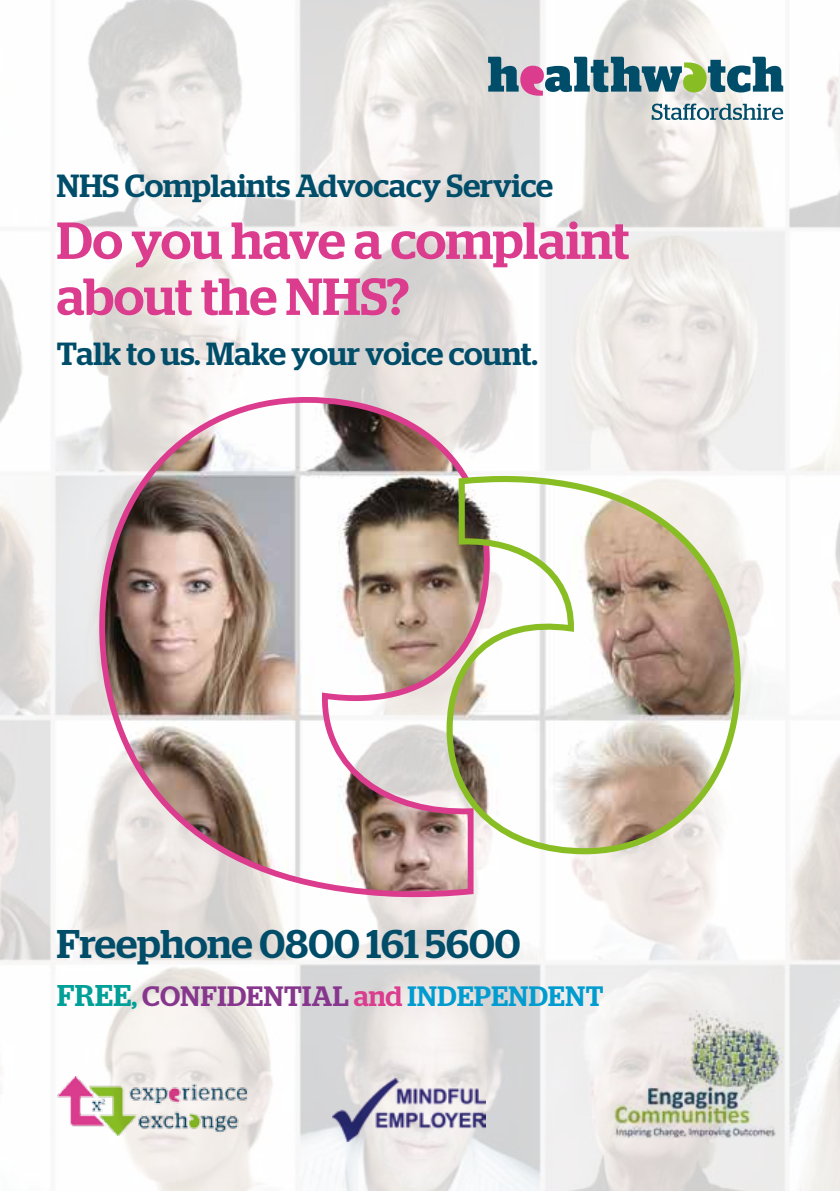
<style>
.page{position:relative;width:840px;height:1191px;background:#fff}
.page>*{position:absolute;margin:0;border:0;box-sizing:border-box;transform-origin:0 0}
.t1{font:500 52px/56px "Stag";letter-spacing:-.005em;color:#db3c8e}
.t2{font:500 40px "Stag";color:#004d6a}
.t3{font:500 32px "Stag";letter-spacing:-.005em;color:#004d6a}
.t4{font:500 28px "Stag";letter-spacing:.02em;color:#86368c}
.s1{font-size:30px;color:#009f98}
.s2{color:#009f98}
.s3{color:#db3c8e}
.s4{color:#009cd0}
</style>
<div class="page">
<img style="left:0;top:0;width:839px;height:1191px">
<svg style="left:488px;top:57px;width:294px;height:39px"></svg>
<svg style="left:651px;top:104px;width:131px;height:16px"></svg>
<img style="left:56px;top:1076px;width:193px;height:59px">
<img style="left:332px;top:1078px;width:152px;height:63px">
<img style="left:610px;top:1010px;width:172px;height:128px">
<img style="left:96px;top:394px;width:396px;height:509px">
<svg style="left:443px;top:470px;width:300px;height:387px"></svg>
<p class="t3" style="left:57px;top:167px;width:497px">NHS Complaints Advocacy Service</p>
<h1 class="t1" style="left:57px;top:212px;width:573px">Do you have a complaint about the NHS?</h1>
<p class="t3" style="left:57px;top:334px;width:482px">Talk to us. Make your voice count.</p>
<p class="t2" style="left:57px;top:920px;width:465px">Freephone 0800 161 5600</p>
<p class="t4" style="left:57px;top:980px;width:547px"><span class="s1">FREE</span><span class="s2">,</span> CONFIDENTIAL <span class="s3">and</span> <span class="s4">INDEPENDENT</span></p>
</div>
